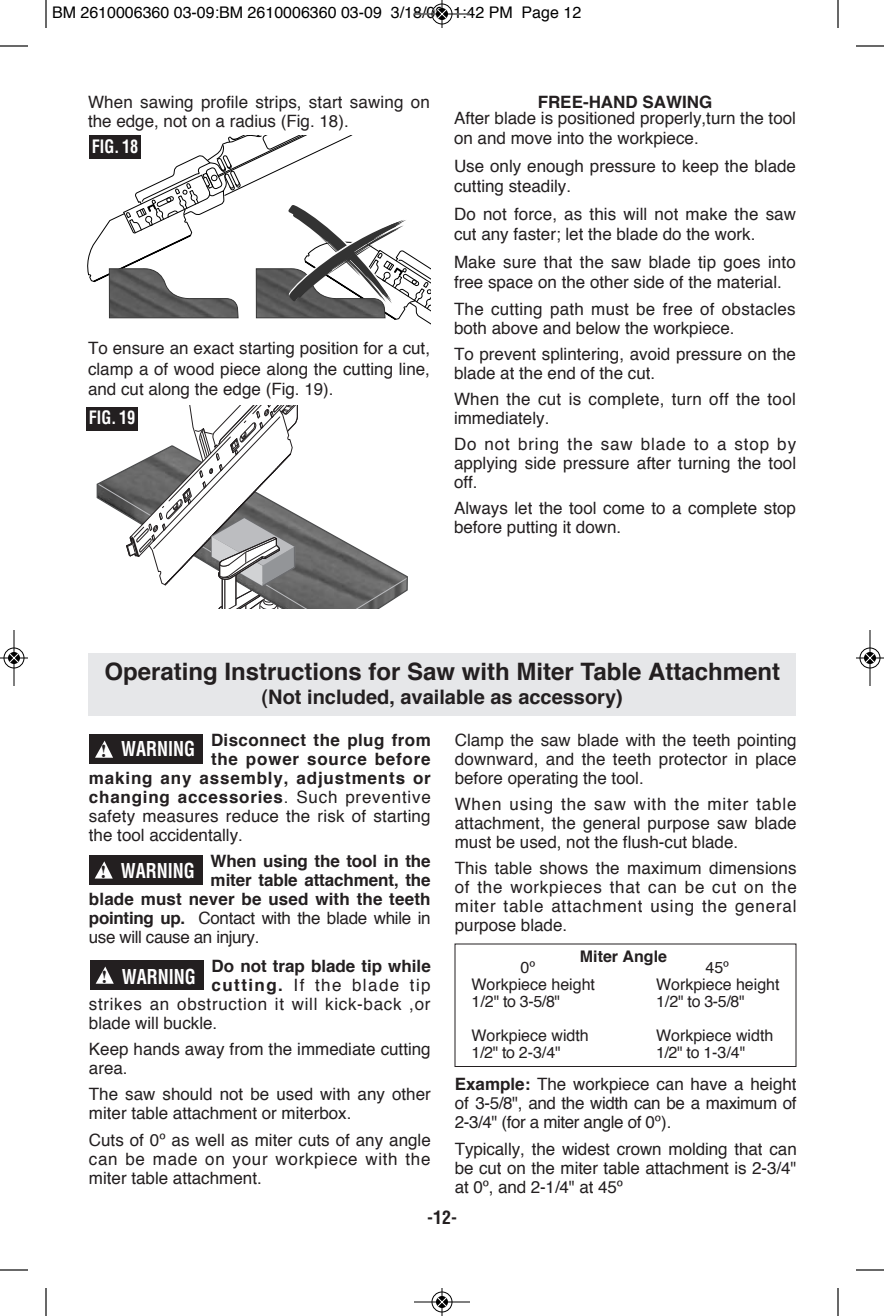
<style>
.page{position:relative;width:884px;height:1316px;background:#fff}
.page>*{position:absolute;margin:0;border:0;box-sizing:border-box;transform-origin:0 0}
.t1{font:700 24px "Helvetica";color:#231f20}
.t2{font:700 20px "Helvetica";color:#231f20}
.t3{font:700 condensed 20px "Helvetica";color:#fff;scale:.9 1}
.t4{font:700 condensed 18px "Helvetica";letter-spacing:-.005em;color:#fff;scale:.9 1}
.t5{font:700 condensed 18px "Helvetica";color:#231f20}
.t6{font:17px/19px "Helvetica";color:#231f20}
.t7{font:700 17px "Helvetica";letter-spacing:.01em;color:#231f20}
.t8{font:700 17px "Helvetica";letter-spacing:.045em;color:#231f20}
.t9{font:17px "Helvetica";letter-spacing:.04em;color:#231f20}
.t10{font:700 17px "Helvetica";letter-spacing:.05em;color:#231f20}
.t11{font:17px "Helvetica";letter-spacing:-.02em;color:#231f20}
.t12{font:17px "Helvetica";letter-spacing:.085em;color:#231f20}
.t13{font:16px "Helvetica";color:#231f20}
.t14{font:16px "Helvetica";color:#000}
.t15{font:700 16px "Helvetica";color:#231f20}
.s1{font-weight:400}
.s2{font-weight:700}
.s3{font-family:"Times";font-stretch:normal;font-size:18px;color:#231f20}
</style>
<div class="page">
<svg style="left:87px;top:135px;width:343px;height:189px"></svg>
<div style="left:89px;top:135px;width:52px;height:24px;background:#231f20"></div>
<div style="left:89px;top:653px;width:707px;height:63px;background:#e6e7e9"></div>
<svg style="left:98px;top:405px;width:309px;height:203px"></svg>
<div style="left:86px;top:407px;width:52px;height:24px;background:#231f20"></div>
<div style="left:89px;top:735px;width:114px;height:29px;background:#231f20"></div>
<svg style="left:95px;top:741px;width:18px;height:17px"></svg>
<div style="left:89px;top:856px;width:114px;height:29px;background:#231f20"></div>
<svg style="left:95px;top:861px;width:18px;height:18px"></svg>
<div style="left:90px;top:961px;width:114px;height:29px;background:#231f20"></div>
<svg style="left:96px;top:967px;width:18px;height:17px"></svg>
<div style="left:454px;top:944px;width:342px;height:123px;border:1px solid #231f20"></div>
<svg style="left:46px;top:0;width:1px;height:28px"></svg>
<svg style="left:0;top:46px;width:28px;height:1px"></svg>
<svg style="left:838px;top:0;width:1px;height:28px"></svg>
<svg style="left:856px;top:46px;width:28px;height:1px"></svg>
<svg style="left:46px;top:1288px;width:1px;height:28px"></svg>
<svg style="left:0;top:1270px;width:28px;height:1px"></svg>
<svg style="left:838px;top:1288px;width:1px;height:28px"></svg>
<svg style="left:856px;top:1270px;width:28px;height:1px"></svg>
<div style="left:431px;top:3px;width:22px;height:22px;border:1px solid #fff;border-radius:50%"></div>
<hr style="left:414px;top:14px;width:56px;height:1px;background:#000">
<div style="left:432px;top:4px;width:20px;height:20px;border:1px solid #000;border-radius:50%"></div>
<svg style="left:437px;top:0;width:10px;height:28px"></svg>
<div style="left:431px;top:1291px;width:22px;height:22px;border:1px solid #fff;border-radius:50%"></div>
<hr style="left:414px;top:1302px;width:56px;height:1px;background:#000">
<div style="left:432px;top:1292px;width:20px;height:20px;border:1px solid #000;border-radius:50%"></div>
<svg style="left:437px;top:1288px;width:10px;height:28px"></svg>
<div style="left:3px;top:647px;width:22px;height:22px;border:1px solid #fff;border-radius:50%"></div>
<hr style="left:14px;top:630px;width:1px;height:56px;background:#000">
<div style="left:4px;top:648px;width:20px;height:20px;border:1px solid #000;border-radius:50%"></div>
<svg style="left:0;top:653px;width:28px;height:10px"></svg>
<div style="left:859px;top:647px;width:22px;height:22px;border:1px solid #fff;border-radius:50%"></div>
<hr style="left:870px;top:630px;width:1px;height:56px;background:#000">
<div style="left:860px;top:648px;width:20px;height:20px;border:1px solid #000;border-radius:50%"></div>
<svg style="left:856px;top:653px;width:28px;height:10px"></svg>
<p class="t14" style="left:52px;top:6px;width:531px">BM 2610006360 03-09:BM 2610006360 03-09 3/18/09 1:42 PM Page 12</p>
<p class="t6" style="left:88px;top:94px;width:343px">When sawing profile strips, start sawing on the edge, not on a radius (Fig. 18).</p>
<p class="t4" style="left:92px;top:136px;width:53px">FIG. 18</p>
<p class="t6" style="left:88px;top:339px;width:344px;line-height:20.4px;text-align:justify">To ensure an exact starting position for a cut, clamp a of wood piece along the cutting line, and cut along the edge (Fig. 19).</p>
<p class="t4" style="left:89px;top:407px;width:53px">FIG. 19</p>
<p class="t7" style="left:538px;top:95px;width:176px">FREE-HAND SAWING</p>
<p class="t6" style="left:454px;top:109px;width:344px;line-height:20.4px">After blade is positioned properly,turn the tool on and move into the workpiece.</p>
<p class="t6" style="left:454px;top:157px;width:344px;line-height:20.4px">Use only enough pressure to keep the blade cutting steadily.</p>
<p class="t6" style="left:454px;top:205px;width:344px;line-height:20.4px">Do not force, as this will not make the saw cut any faster; let the blade do the work.</p>
<p class="t6" style="left:454px;top:253px;width:343px;line-height:20.4px">Make sure that the saw blade tip goes into free space on the other side of the material.</p>
<p class="t6" style="left:454px;top:301px;width:343px">The cutting path must be free of obstacles both above and below the workpiece.</p>
<p class="t6" style="left:454px;top:346px;width:344px">To prevent splintering, avoid pressure on the blade at the end of the cut.</p>
<p class="t6" style="left:454px;top:391px;width:343px">When the cut is complete, turn off the tool immediately.</p>
<p class="t6" style="left:454px;top:436px;width:344px;text-align:justify">Do not bring the saw blade to a stop by applying side pressure after turning the tool off.</p>
<p class="t6" style="left:454px;top:500px;width:344px">Always let the tool come to a complete stop before putting it down.</p>
<h1 class="t1" style="left:104px;top:661px;width:677px">Operating Instructions for Saw with Miter Table Attachment</h1>
<p class="t2" style="left:262px;top:689px;width:363px">(Not included, available as accessory)</p>
<p class="t7" style="left:211px;top:733px;width:221px">Disconnect the plug from</p>
<p class="t8" style="left:211px;top:752px;width:221px">the power source before</p>
<p class="t10" style="left:89px;top:771px;width:344px">making any assembly, adjustments or</p>
<p class="t8" style="left:89px;top:790px;width:343px">changing accessories<span class="s1">. Such preventive</span></p>
<p class="t6" style="left:89px;top:808px;width:343px">safety measures reduce the risk of starting</p>
<p class="t6" style="left:89px;top:827px;width:156px">the tool accidentally.</p>
<p class="t7" style="left:211px;top:854px;width:221px">When using the tool in the</p>
<p class="t7" style="left:211px;top:873px;width:222px">miter table attachment, the</p>
<p class="t7" style="left:89px;top:892px;width:343px">blade must never be used with the teeth</p>
<p class="t6" style="left:89px;top:910px;width:343px"><span class="s2">pointing up.</span> Contact with the blade while in</p>
<p class="t11" style="left:89px;top:930px;width:172px">use will cause an injury.</p>
<p class="t7" style="left:212px;top:959px;width:221px">Do not trap blade tip while</p>
<p class="t12" style="left:212px;top:978px;width:221px"><span class="s2">cutting.</span> If the blade tip</p>
<p class="t9" style="left:89px;top:997px;width:343px">strikes an obstruction it will kick-back ,or</p>
<p class="t6" style="left:89px;top:1015px;width:130px">blade will buckle.</p>
<p class="t6" style="left:89px;top:1041px;width:343px">Keep hands away from the immediate cutting area.</p>
<p class="t6" style="left:89px;top:1086px;width:343px">The saw should not be used with any other miter table attachment or miterbox.</p>
<p class="t6" style="left:89px;top:1131px;width:343px;text-align:justify">Cuts of 0º as well as miter cuts of any angle can be made on your workpiece with the miter table attachment.</p>
<p class="t6" style="left:455px;top:732px;width:344px;text-align:justify">Clamp the saw blade with the teeth pointing downward, and the teeth protector in place before operating the tool.</p>
<p class="t6" style="left:455px;top:796px;width:343px;text-align:justify">When using the saw with the miter table attachment, the general purpose saw blade must be used, not the flush-cut blade.</p>
<p class="t6" style="left:455px;top:860px;width:344px;text-align:justify">This table shows the maximum dimensions of the workpieces that can be cut on the miter table attachment using the general purpose blade.</p>
<p class="t3" style="left:101px;top:737px;width:107px"><span class="s3">!</span> WARNING</p>
<p class="t3" style="left:100px;top:860px;width:107px"><span class="s3">!</span> WARNING</p>
<p class="t15" style="left:580px;top:950px;width:89px">Miter Angle</p>
<p class="t13" style="left:520px;top:961px;width:16px">0º</p>
<p class="t13" style="left:706px;top:961px;width:25px">45º</p>
<p class="t13" style="left:472px;top:978px;width:125px">Workpiece height</p>
<p class="t13" style="left:656px;top:978px;width:125px">Workpiece height</p>
<p class="t13" style="left:472px;top:995px;width:90px">1/2" to 3-5/8"</p>
<p class="t13" style="left:656px;top:995px;width:90px">1/2" to 3-5/8"</p>
<p class="t13" style="left:472px;top:1029px;width:119px">Workpiece width</p>
<p class="t13" style="left:656px;top:1029px;width:119px">Workpiece width</p>
<p class="t13" style="left:472px;top:1046px;width:91px">1/2" to 2-3/4"</p>
<p class="t13" style="left:656px;top:1046px;width:91px">1/2" to 1-3/4"</p>
<p class="t3" style="left:101px;top:965px;width:107px"><span class="s3">!</span> WARNING</p>
<p class="t6" style="left:455px;top:1076px;width:343px;text-align:justify"><span class="s2">Example:</span> The workpiece can have a height of 3-5/8", and the width can be a maximum of 2-3/4" (for a miter angle of 0º).</p>
<p class="t6" style="left:455px;top:1141px;width:344px;text-align:justify">Typically, the widest crown molding that can be cut on the miter table attachment is 2-3/4" at 0º, and 2-1/4" at 45º</p>
<p class="t5" style="left:427px;top:1207px;width:31px">-12-</p>
</div>
